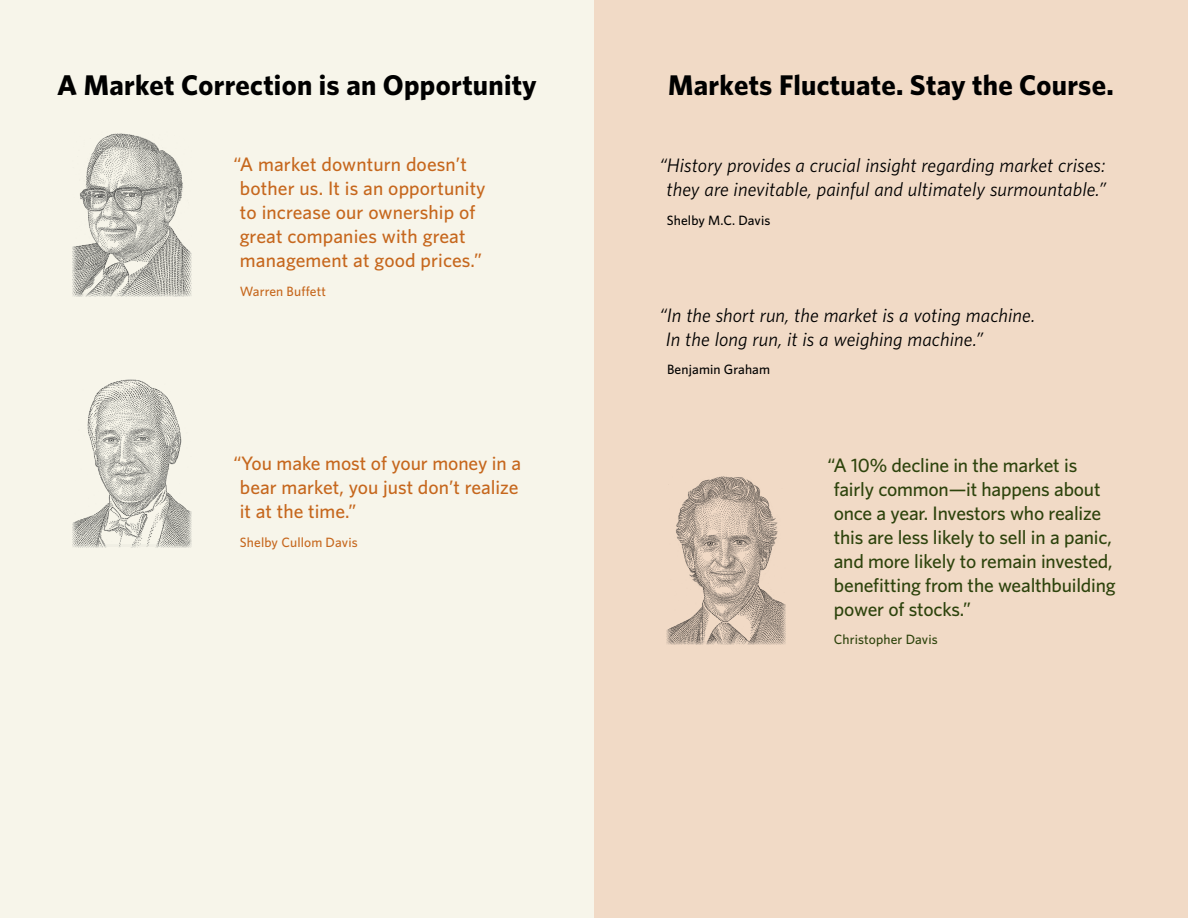
<style>
.page{position:relative;width:1188px;height:918px;background:#fff}
.page>*{position:absolute;margin:0;border:0;box-sizing:border-box;transform-origin:0 0}
.Heading{font:700 28.5px "Whitney";letter-spacing:.01em;color:#000}
.t1{font:500 19.5px/24px "Whitney";letter-spacing:-.01em;color:#2d430c}
.t2{font:500 19.5px/24px "Whitney";letter-spacing:.005em;color:#c6671d}
.t3{font:italic 19.5px/24px "Whitney";letter-spacing:.005em;color:#000;text-align:center}
.Quote_Name{font:500 13.5px "Whitney";letter-spacing:.01em;color:#c6671d}
.Quote_Name-2{font:500 13.5px "Whitney";letter-spacing:.01em;color:#000}
.Quote_Name-3{font:500 13.5px "Whitney";letter-spacing:.01em;color:#2d430c}
</style>
<div class="page">
<div style="left:594px;top:0;width:594px;height:918px;background:#f1dac6"></div>
<img style="left:666px;top:476px;width:120px;height:168px">
<div style="left:0;top:0;width:594px;height:918px;background:#f7f5ea"></div>
<img style="left:72px;top:133px;width:120px;height:163px">
<img style="left:72px;top:379px;width:120px;height:168px">
<p class="Heading" style="left:57px;top:66px;width:481px">A Market Correction is an Opportunity</p>
<p class="t2" style="left:240px;top:152px;width:247px;text-indent:-6px">“A market downturn doesn’t bother us. It is an opportunity to increase our ownership of great companies with great management at good prices.”</p>
<p class="Quote_Name" style="left:240px;top:283px;width:88px">Warren Buffett</p>
<p class="t2" style="left:240px;top:451px;width:283px;text-indent:-6px">“You make most of your money in a bear market, you just don’t realize it at the time.”</p>
<p class="Quote_Name" style="left:240px;top:534px;width:119px">Shelby Cullom Davis</p>
<p class="Heading" style="left:668px;top:66px;width:447px">Markets Fluctuate. Stay the Course.</p>
<p class="t3" style="left:659px;top:153px;width:448px">“History provides a crucial insight regarding market crises: they are inevitable, painful and ultimately surmountable.”</p>
<p class="Quote_Name-2" style="left:667px;top:211px;width:105px">Shelby M.C. Davis</p>
<p class="t3" style="left:666px;top:302px;width:371px;text-align:left;text-indent:-6px">“In the short run, the market is a voting machine.<br>In the long run, it is a weighing machine.”</p>
<p class="Quote_Name-2" style="left:667px;top:361px;width:105px">Benjamin Graham</p>
<p class="t1" style="left:834px;top:453px;width:283px;text-indent:-6px">“A 10% decline in the market is fairly common—it happens about once a year. Investors who realize this are less likely to sell in a panic, and more likely to remain invested, benefitting from the wealthbuilding power of stocks.”</p>
<p class="Quote_Name-3" style="left:834px;top:631px;width:106px">Christopher Davis</p>
</div>
